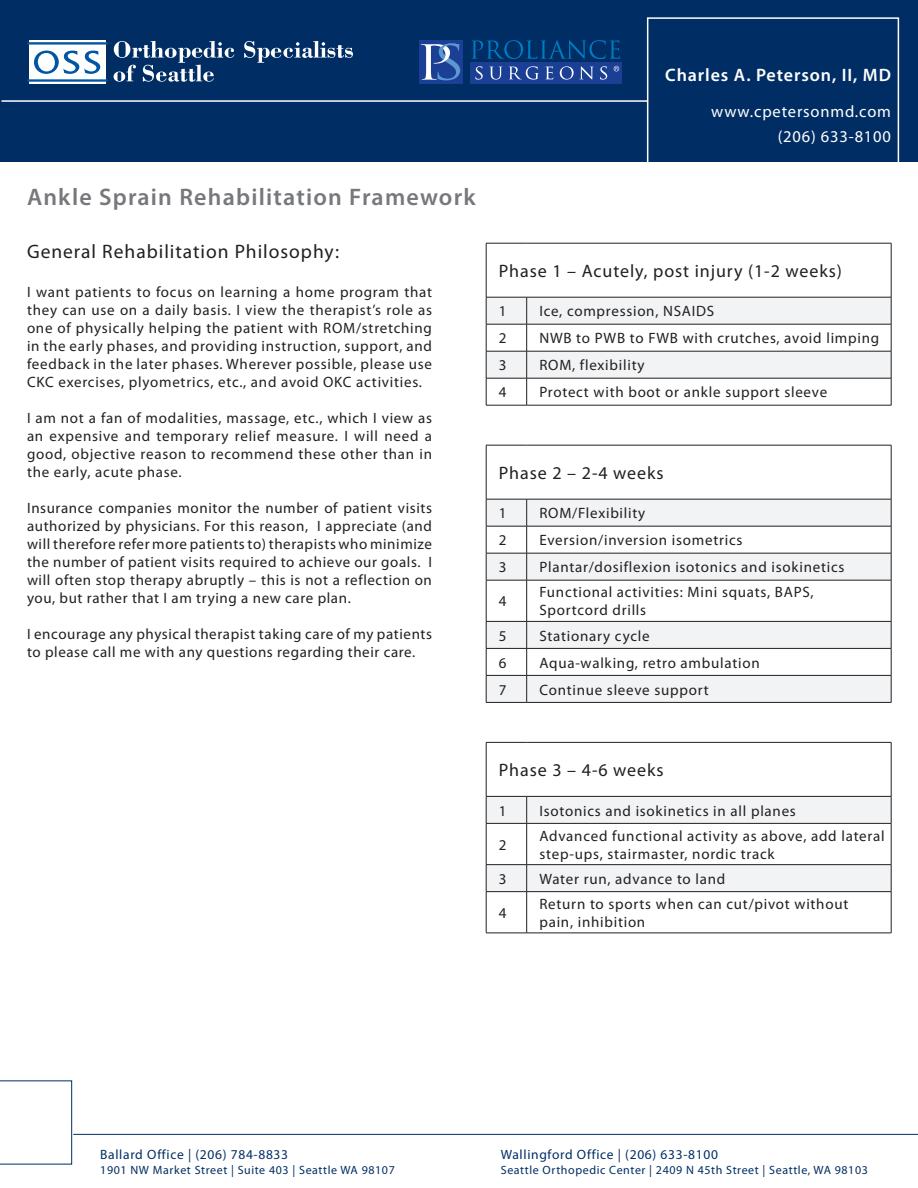
<style>
.page{position:relative;width:918px;height:1188px;background:#fff}
.page>*{position:absolute;margin:0;border:0;box-sizing:border-box;transform-origin:0 0}
.t1{font:600 24px "Myriad Pro";letter-spacing:.05em;color:#76787b}
.t2{font:19.5px "Myriad Pro";letter-spacing:.05em;color:#231f20}
.t3{font:18px "Myriad Pro";letter-spacing:.05em;color:#231f20}
.t4{font:600 18px "Myriad Pro";letter-spacing:.05em;color:#fff}
.t5{font:16.5px/25.5px "Myriad Pro";letter-spacing:.05em;color:#fff;text-align:right}
.t6{font:15px/18px "Myriad Pro";letter-spacing:.05em;color:#231f20}
.t7{font:13.5px "Myriad Pro";letter-spacing:.05em;color:#002e64}
.t8{font:12px "Myriad Pro";letter-spacing:.05em;color:#002e64}
</style>
<div class="page">
<div style="left:0;top:0;width:918px;height:162px;background:#002e64"></div>
<hr style="left:73px;top:1134px;width:845px;height:1px;background:#002e64">
<hr style="left:2px;top:100px;width:646px;height:2px;background:#fff">
<div style="left:647px;top:17px;width:252px;height:285px;border:2px solid #fff"></div>
<svg style="left:0;top:1081px;width:72px;height:83px"></svg>
<hr style="left:486px;top:243px;width:41px;height:1px;background:#231f20">
<hr style="left:486px;top:243px;width:1px;height:54px;background:#231f20">
<hr style="left:527px;top:243px;width:364px;height:1px;background:#231f20">
<hr style="left:891px;top:243px;width:1px;height:54px;background:#231f20">
<svg style="left:486px;top:297px;width:406px;height:108px"></svg>
<hr style="left:486px;top:405px;width:41px;height:1px;background:#231f20">
<hr style="left:527px;top:405px;width:364px;height:1px;background:#231f20">
<svg style="left:487px;top:500px;width:404px;height:202px;fill:#f2f3f4"></svg>
<hr style="left:486px;top:445px;width:41px;height:1px;background:#231f20">
<hr style="left:486px;top:445px;width:1px;height:54px;background:#231f20">
<hr style="left:527px;top:445px;width:364px;height:1px;background:#231f20">
<hr style="left:891px;top:445px;width:1px;height:54px;background:#231f20">
<hr style="left:486px;top:499px;width:41px;height:1px;background:#231f20">
<hr style="left:527px;top:499px;width:364px;height:1px;background:#231f20">
<hr style="left:486px;top:526px;width:41px;height:1px;background:#231f20">
<hr style="left:527px;top:526px;width:364px;height:1px;background:#231f20">
<hr style="left:486px;top:553px;width:41px;height:1px;background:#231f20">
<svg style="left:486px;top:499px;width:1px;height:81px"></svg>
<hr style="left:527px;top:553px;width:364px;height:1px;background:#231f20">
<svg style="left:526px;top:499px;width:1px;height:81px"></svg>
<svg style="left:891px;top:499px;width:1px;height:81px"></svg>
<hr style="left:486px;top:580px;width:41px;height:1px;background:#231f20">
<hr style="left:486px;top:580px;width:1px;height:41px;background:#231f20">
<hr style="left:527px;top:580px;width:364px;height:1px;background:#231f20">
<hr style="left:526px;top:580px;width:1px;height:41px;background:#231f20">
<hr style="left:891px;top:580px;width:1px;height:41px;background:#231f20">
<hr style="left:486px;top:621px;width:41px;height:1px;background:#231f20">
<hr style="left:527px;top:621px;width:364px;height:1px;background:#231f20">
<hr style="left:486px;top:648px;width:41px;height:1px;background:#231f20">
<hr style="left:527px;top:648px;width:364px;height:1px;background:#231f20">
<hr style="left:486px;top:675px;width:41px;height:1px;background:#231f20">
<svg style="left:486px;top:622px;width:1px;height:80px"></svg>
<hr style="left:527px;top:675px;width:364px;height:1px;background:#231f20">
<svg style="left:526px;top:622px;width:1px;height:80px"></svg>
<svg style="left:891px;top:622px;width:1px;height:80px"></svg>
<hr style="left:486px;top:702px;width:41px;height:1px;background:#231f20">
<hr style="left:527px;top:702px;width:364px;height:1px;background:#231f20">
<hr style="left:486px;top:742px;width:41px;height:1px;background:#231f20">
<hr style="left:486px;top:743px;width:1px;height:53px;background:#231f20">
<hr style="left:527px;top:742px;width:364px;height:1px;background:#231f20">
<hr style="left:891px;top:743px;width:1px;height:53px;background:#231f20">
<svg style="left:486px;top:796px;width:406px;height:96px"></svg>
<hr style="left:486px;top:891px;width:41px;height:1px;background:#231f20">
<hr style="left:486px;top:892px;width:1px;height:41px;background:#231f20">
<hr style="left:527px;top:891px;width:364px;height:1px;background:#231f20">
<hr style="left:526px;top:892px;width:1px;height:41px;background:#231f20">
<hr style="left:891px;top:892px;width:1px;height:41px;background:#231f20">
<hr style="left:486px;top:933px;width:41px;height:1px;background:#231f20">
<hr style="left:527px;top:933px;width:364px;height:1px;background:#231f20">
<div style="left:29px;top:40px;width:76px;height:44px;background:#fff"></div>
<hr style="left:27px;top:42px;width:80px;height:3px;background:#0155a5">
<hr style="left:27px;top:79px;width:80px;height:3px;background:#0155a5">
<svg style="left:34px;top:50px;width:66px;height:24px"></svg>
<svg style="left:244px;top:41px;width:109px;height:22px"></svg>
<svg style="left:114px;top:41px;width:120px;height:41px"></svg>
<div style="left:419px;top:40px;width:44px;height:44px;background:#1b3f94"></div>
<div style="left:470px;top:62px;width:151px;height:21px;background:#1b3f94"></div>
<svg style="left:614px;top:66px;width:5px;height:5px"></svg>
<svg style="left:476px;top:66px;width:7px;height:14px"></svg>
<svg style="left:490px;top:67px;width:12px;height:13px"></svg>
<svg style="left:509px;top:66px;width:30px;height:14px"></svg>
<svg style="left:545px;top:66px;width:8px;height:13px"></svg>
<svg style="left:560px;top:66px;width:14px;height:14px"></svg>
<svg style="left:580px;top:66px;width:14px;height:13px"></svg>
<svg style="left:600px;top:66px;width:7px;height:14px"></svg>
<svg style="left:421px;top:44px;width:39px;height:36px"></svg>
<svg style="left:471px;top:40px;width:149px;height:19px"></svg>
<h1 class="t1" style="left:27px;top:182px;width:450px">Ankle Sprain Rehabilitation Framework</h1>
<h2 class="t2" style="left:27px;top:239px;width:314px">General Rehabilitation Philosophy:</h2>
<p class="t6" style="left:27px;top:283px;width:407px;text-align:justify">I want patients to focus on learning a home program that they can use on a daily basis. I view the therapist’s role as one of physically helping the patient with ROM/stretching in the early phases, and providing instruction, support, and feedback in the later phases. Wherever possible, please use CKC exercises, plyometrics, etc., and avoid OKC activities.</p>
<p class="t6" style="left:27px;top:409px;width:407px;text-align:justify">I am not a fan of modalities, massage, etc., which I view as an expensive and temporary relief measure. I will need a good, objective reason to recommend these other than in the early, acute phase.</p>
<p class="t6" style="left:27px;top:499px;width:407px;text-align:justify">Insurance companies monitor the number of patient visits authorized by physicians. For this reason, I appreciate (and will therefore refer more patients to) therapists who minimize the number of patient visits required to achieve our goals. I will often stop therapy abruptly – this is not a reflection on you, but rather that I am trying a new care plan.</p>
<p class="t6" style="left:27px;top:625px;width:407px">I encourage any physical therapist taking care of my patients to please call me with any questions regarding their care.</p>
<p class="t4" style="left:665px;top:63px;width:227px">Charles A. Peterson, II, MD</p>
<p class="t5" style="left:711px;top:98px;width:181px">www.cpetersonmd.com (206) 633-8100</p>
<p class="t3" style="left:499px;top:260px;width:344px">Phase 1 – Acutely, post injury (1-2 weeks)</p>
<p class="t6" style="left:499px;top:302px;width:9px">1</p>
<p class="t6" style="left:539px;top:302px;width:176px">Ice, compression, NSAIDS</p>
<p class="t6" style="left:499px;top:329px;width:9px">2</p>
<p class="t6" style="left:539px;top:329px;width:341px">NWB to PWB to FWB with crutches, avoid limping</p>
<p class="t6" style="left:499px;top:356px;width:9px">3</p>
<p class="t6" style="left:539px;top:356px;width:107px">ROM, flexibility</p>
<p class="t6" style="left:499px;top:383px;width:9px">4</p>
<p class="t6" style="left:539px;top:383px;width:289px">Protect with boot or ankle support sleeve</p>
<p class="t3" style="left:499px;top:462px;width:166px">Phase 2 – 2-4 weeks</p>
<p class="t6" style="left:499px;top:504px;width:9px">1</p>
<p class="t6" style="left:539px;top:504px;width:107px">ROM/Flexibility</p>
<p class="t6" style="left:499px;top:531px;width:9px">2</p>
<p class="t6" style="left:539px;top:531px;width:205px">Eversion/inversion isometrics</p>
<p class="t6" style="left:499px;top:558px;width:9px">3</p>
<p class="t6" style="left:539px;top:558px;width:307px">Plantar/dosiflexion isotonics and isokinetics</p>
<p class="t6" style="left:499px;top:592px;width:9px">4</p>
<p class="t6" style="left:539px;top:583px;width:276px">Functional activities: Mini squats, BAPS,<br>Sportcord drills</p>
<p class="t6" style="left:499px;top:626px;width:9px">5</p>
<p class="t6" style="left:539px;top:626px;width:112px">Stationary cycle</p>
<p class="t6" style="left:499px;top:653px;width:9px">6</p>
<p class="t6" style="left:539px;top:653px;width:222px">Aqua-walking, retro ambulation</p>
<p class="t6" style="left:499px;top:680px;width:9px">7</p>
<p class="t6" style="left:539px;top:680px;width:171px">Continue sleeve support</p>
<p class="t3" style="left:499px;top:759px;width:166px">Phase 3 – 4-6 weeks</p>
<p class="t6" style="left:499px;top:801px;width:9px">1</p>
<p class="t6" style="left:539px;top:801px;width:258px">Isotonics and isokinetics in all planes</p>
<p class="t6" style="left:499px;top:835px;width:9px">2</p>
<p class="t6" style="left:539px;top:826px;width:347px">Advanced functional activity as above, add lateral step-ups, stairmaster, nordic track</p>
<p class="t6" style="left:499px;top:869px;width:9px">3</p>
<p class="t6" style="left:539px;top:869px;width:187px">Water run, advance to land</p>
<p class="t6" style="left:499px;top:904px;width:9px">4</p>
<p class="t6" style="left:539px;top:895px;width:310px">Return to sports when can cut/pivot without pain, inhibition</p>
<p class="t7" style="left:100px;top:1147px;width:189px">Ballard Office | (206) 784-8833</p>
<p class="t8" style="left:100px;top:1162px;width:296px">1901 NW Market Street | Suite 403 | Seattle WA 98107</p>
<p class="t7" style="left:501px;top:1147px;width:219px">Wallingford Office | (206) 633-8100</p>
<p class="t8" style="left:501px;top:1162px;width:369px">Seattle Orthopedic Center | 2409 N 45th Street | Seattle, WA 98103</p>
</div>
